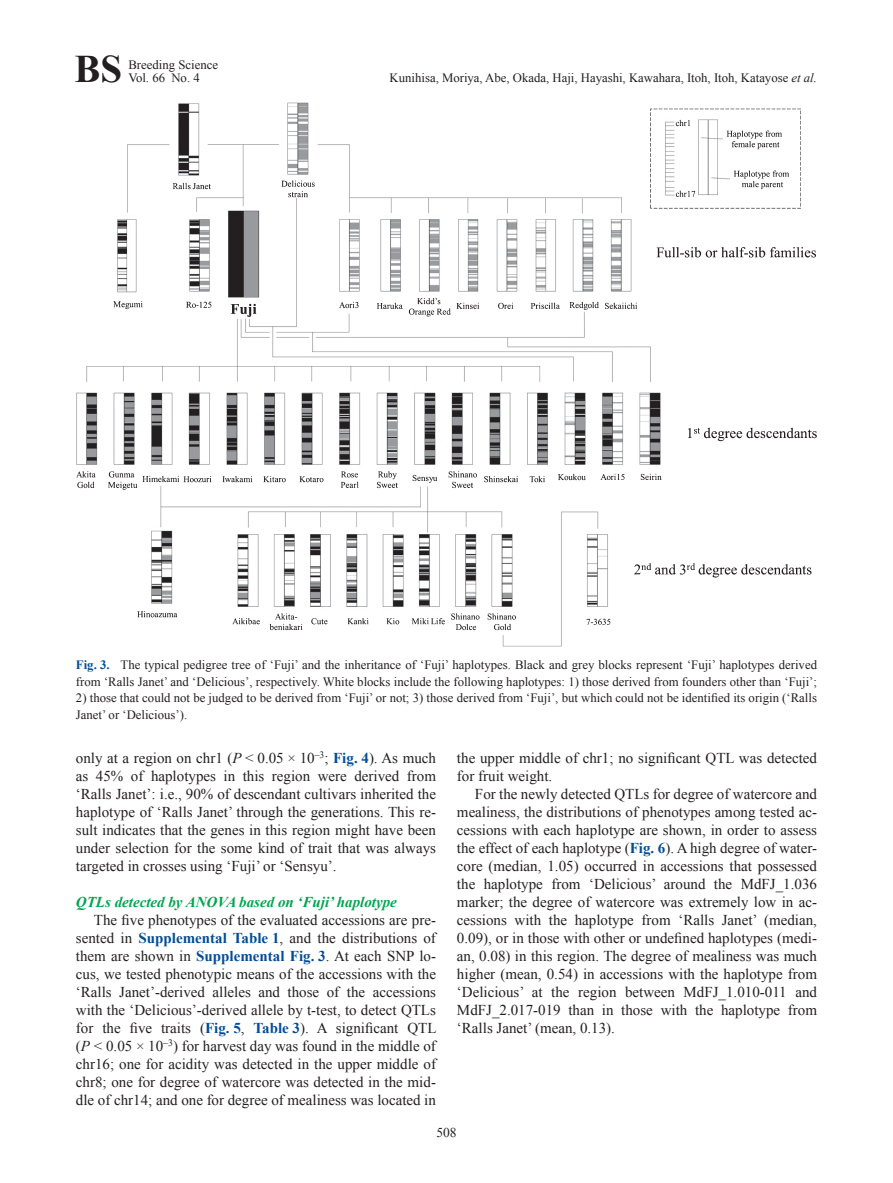
<style>
.page{position:relative;width:893px;height:1183px;background:#fff}
.page>*{position:absolute;margin:0;border:0;box-sizing:border-box;transform-origin:0 0}
.t1{font:700 39px "Times New Roman";color:#231f20}
.t2{font:15px/18px "Times New Roman";color:#231f20;text-align:justify}
.t3{font:italic 700 15px "Times New Roman";color:#00a54f}
.t4{font:13.5px "Times New Roman";color:#231f20}
.t5{font:12.75px/16.5px "Times New Roman";color:#231f20}
.s1{font-style:italic}
.s2{font-weight:700;color:#014c98}
</style>
<div class="page">
<img style="left:76px;top:102px;width:741px;height:544px">
<h1 class="t1" style="left:74px;top:42px;width:49px">BS</h1>
<p class="t5" style="left:128px;top:56px;width:91px">Breeding Science</p>
<p class="t5" style="left:128px;top:69px;width:73px">Vol. 66 No. 4</p>
<p class="t5" style="left:390px;top:69px;width:429px">Kunihisa, Moriya, Abe, Okada, Haji, Hayashi, Kawahara, Itoh, Itoh, Katayose <span class="s1">et al.</span></p>
<p class="t5" style="left:76px;top:656px;width:743px"><span class="s2">Fig. 3.</span> The typical pedigree tree of ‘Fuji’ and the inheritance of ‘Fuji’ haplotypes. Black and grey blocks represent ‘Fuji’ haplotypes derived from ‘Ralls Janet’ and ‘Delicious’, respectively. White blocks include the following haplotypes: 1) those derived from founders other than ‘Fuji’;</p>
<p class="t5" style="left:76px;top:689px;width:743px">2) those that could not be judged to be derived from ‘Fuji’ or not; 3) those derived from ‘Fuji’, but which could not be identified its origin (‘Ralls<br>Janet’ or ‘Delicious’).</p>
<p class="t2" style="left:76px;top:748px;width:362px">only at a region on chr1 (<span class="s1">P</span> &lt; 0.05 × 10<sup>–3</sup>; <span class="s2">Fig. 4</span>). As much as 45% of haplotypes in this region were derived from ‘Ralls Janet’: i.e., 90% of descendant cultivars inherited the haplotype of ‘Ralls Janet’ through the generations. This re&shy;sult indicates that the genes in this region might have been under selection for the some kind of trait that was always targeted in crosses using ‘Fuji’ or ‘Sensyu’.</p>
<p class="t3" style="left:76px;top:891px;width:322px">QTLs detected by ANOVA based on ‘Fuji’ haplotype</p>
<p class="t2" style="left:76px;top:910px;width:362px;text-indent:18px">The five phenotypes of the evaluated accessions are pre&shy;sented in <span class="s2">Supplemental Table 1</span>, and the distributions of them are shown in <span class="s2">Supplemental Fig. 3</span>. At each SNP lo&shy;cus, we tested phenotypic means of the accessions with the ‘Ralls Janet’-derived alleles and those of the accessions with the ‘Delicious’-derived allele by t-test, to detect QTLs for the five traits (<span class="s2">Fig. 5</span>, <span class="s2">Table 3</span>). A significant QTL (<span class="s1">P</span> &lt; 0.05 × 10<sup>–3</sup>) for harvest day was found in the middle of chr16; one for acidity was detected in the upper middle of chr8; one for degree of watercore was detected in the mid&shy;dle of chr14; and one for degree of mealiness was located in</p>
<p class="t2" style="left:457px;top:748px;width:362px">the upper middle of chr1; no significant QTL was detected for fruit weight.</p>
<p class="t2" style="left:457px;top:784px;width:362px;text-indent:18px">For the newly detected QTLs for degree of watercore and mealiness, the distributions of phenotypes among tested ac&shy;cessions with each haplotype are shown, in order to assess the effect of each haplotype (<span class="s2">Fig. 6</span>). A high degree of water&shy;core (median, 1.05) occurred in accessions that possessed the haplotype from ‘Delicious’ around the MdFJ_1.036 marker; the degree of watercore was extremely low in ac&shy;cessions with the haplotype from ‘Ralls Janet’ (median, 0.09), or in those with other or undefined haplotypes (medi&shy;an, 0.08) in this region. The degree of mealiness was much higher (mean, 0.54) in accessions with the haplotype from ‘Delicious’ at the region between MdFJ_1.010-011 and MdFJ_2.017-019 than in those with the haplotype from ‘Ralls Janet’ (mean, 0.13).</p>
<p class="t4" style="left:436px;top:1123px;width:22px">508</p>
</div>
